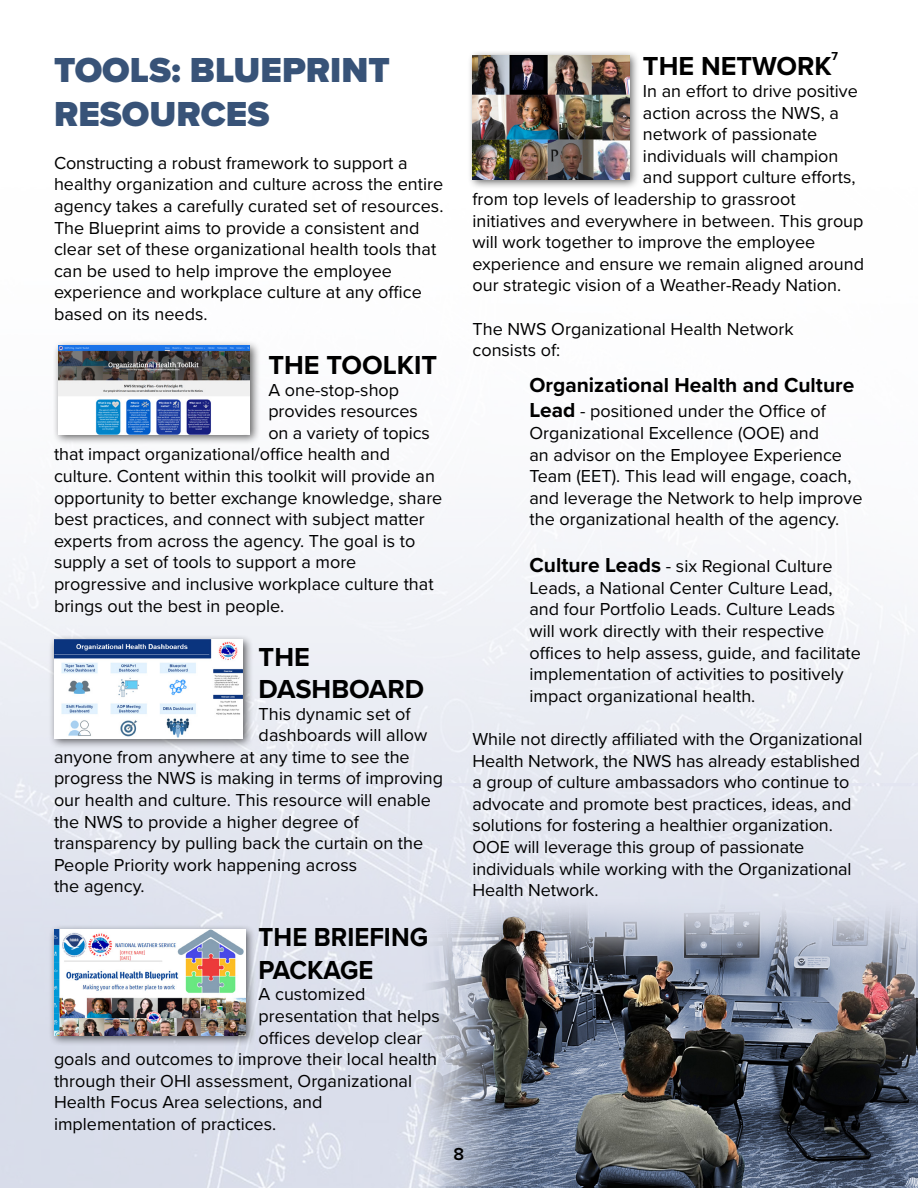
<style>
.page{position:relative;width:918px;height:1188px;background:#fff}
.page>*{position:absolute;margin:0;border:0;box-sizing:border-box;transform-origin:0 0}
.t1{font:900 36px/43.2px "Proxima Nova";color:#385378}
.t2{font:700 27px/32.4px "Proxima Nova";color:#000}
.t3{font:700 27px/32.4px "Proxima Nova";color:#000;scale:.95 1}
.t4{font:700 21px "Proxima Nova";color:#000}
.t5{font:18px/21.6px "Proxima Nova";color:#000}
.t6{font:600 18px "Proxima Nova";color:#000}
.t7{font:700 12px "Proxima Nova";color:#000}
.s1{font-weight:700;font-size:21px}
</style>
<div class="page">
<img style="left:0;top:517px;width:918px;height:671px">
<img style="left:405px;top:789px;width:511px;height:399px">
<img style="left:916px;top:789px;width:2px;height:398px">
<div style="left:49px;top:635px;width:205px;height:114px;background:#000;opacity:.6"></div>
<img style="left:54px;top:640px;width:189px;height:98px">
<div style="left:53px;top:340px;width:208px;height:105px;background:#000;opacity:.6"></div>
<img style="left:58px;top:346px;width:192px;height:88px">
<div style="left:49px;top:924px;width:207px;height:122px;background:#000;opacity:.6"></div>
<img style="left:54px;top:929px;width:191px;height:106px">
<div style="left:467px;top:50px;width:173px;height:140px;background:#000;opacity:.6"></div>
<img style="left:473px;top:55px;width:156px;height:124px">
<h1 class="t1" style="left:54px;top:49px;width:337px">TOOLS: BLUEPRINT<br>RESOURCES</h1>
<p class="t5" style="left:54px;top:151px;width:391px">Constructing a robust framework to support a healthy organization and culture across the entire agency takes a carefully curated set of resources.<br>The Blueprint aims to provide a consistent and clear set of these organizational health tools that can be used to help improve the employee experience and workplace culture at any office based on its needs.</p>
<h2 class="t2" style="left:268px;top:348px;width:170px">THE TOOLKIT</h2>
<p class="t5" style="left:268px;top:378px;width:132px">A one-stop-shop</p>
<p class="t5" style="left:268px;top:400px;width:151px">provides resources</p>
<p class="t5" style="left:268px;top:421px;width:163px">on a variety of topics</p>
<p class="t5" style="left:54px;top:443px;width:338px">that impact organizational/office health and</p>
<p class="t5" style="left:54px;top:464px;width:383px">culture. Content within this toolkit will provide an</p>
<p class="t5" style="left:54px;top:486px;width:390px">opportunity to better exchange knowledge, share</p>
<p class="t5" style="left:54px;top:508px;width:372px">best practices, and connect with subject matter</p>
<p class="t5" style="left:54px;top:529px;width:363px">experts from across the agency. The goal is to</p>
<p class="t5" style="left:54px;top:551px;width:304px">supply a set of tools to support a more</p>
<p class="t5" style="left:54px;top:572px;width:381px">progressive and inclusive workplace culture that</p>
<p class="t5" style="left:54px;top:594px;width:232px">brings out the best in people.</p>
<h2 class="t2" style="left:259px;top:640px;width:167px">THE<br>DASHBOARD</h2>
<p class="t5" style="left:259px;top:702px;width:153px">This dynamic set of</p>
<p class="t5" style="left:259px;top:724px;width:170px">dashboards will allow</p>
<p class="t5" style="left:54px;top:745px;width:357px">anyone from anywhere at any time to see the</p>
<p class="t5" style="left:54px;top:767px;width:391px">progress the NWS is making in terms of improving</p>
<p class="t5" style="left:54px;top:788px;width:379px">our health and culture. This resource will enable</p>
<p class="t5" style="left:54px;top:810px;width:306px">the NWS to provide a higher degree of</p>
<p class="t5" style="left:54px;top:832px;width:371px">transparency by pulling back the curtain on the</p>
<p class="t5" style="left:54px;top:853px;width:305px">People Priority work happening across</p>
<p class="t5" style="left:54px;top:875px;width:92px">the agency.</p>
<h2 class="t3" style="left:259px;top:921px;width:180px">THE BRIEFING<br>PACKAGE</h2>
<p class="t5" style="left:259px;top:983px;width:108px">A customized</p>
<p class="t5" style="left:259px;top:1004px;width:183px">presentation that helps</p>
<p class="t5" style="left:259px;top:1026px;width:165px">offices develop clear</p>
<p class="t5" style="left:54px;top:1048px;width:385px">goals and outcomes to improve their local health</p>
<p class="t5" style="left:54px;top:1069px;width:360px">through their OHI assessment, Organizational</p>
<p class="t5" style="left:54px;top:1091px;width:270px">Health Focus Area selections, and</p>
<p class="t5" style="left:54px;top:1112px;width:224px">implementation of practices.</p>
<p class="t7" style="left:832px;top:47px;width:8px">7</p>
<p class="t5" style="left:643px;top:79px;width:216px">In an effort to drive positive</p>
<p class="t5" style="left:643px;top:101px;width:198px">action across the NWS, a</p>
<p class="t5" style="left:643px;top:123px;width:176px">network of passionate</p>
<p class="t5" style="left:643px;top:144px;width:197px">individuals will champion</p>
<p class="t5" style="left:643px;top:166px;width:214px">and support culture efforts,</p>
<p class="t5" style="left:473px;top:187px;width:325px">from top levels of leadership to grassroot</p>
<p class="t5" style="left:473px;top:209px;width:393px">initiatives and everywhere in between. This group</p>
<p class="t5" style="left:473px;top:231px;width:344px">will work together to improve the employee</p>
<p class="t5" style="left:473px;top:252px;width:393px">experience and ensure we remain aligned around</p>
<p class="t5" style="left:473px;top:274px;width:370px">our strategic vision of a Weather-Ready Nation.</p>
<p class="t5" style="left:473px;top:317px;width:323px">The NWS Organizational Health Network consists of:</p>
<p class="t4" style="left:530px;top:369px;width:326px">Organizational Health and Culture</p>
<p class="t5" style="left:529px;top:400px;width:335px"><span class="s1">Lead</span> - positioned under the Office of Organizational Excellence (OOE) and<br>an advisor on the Employee Experience Team (EET). This lead will engage, coach, and leverage the Network to help improve the organizational health of the agency.</p>
<p class="t5" style="left:529px;top:555px;width:333px"><span class="s1">Culture Leads</span> - six Regional Culture Leads, a National Center Culture Lead, and four Portfolio Leads. Culture Leads will work directly with their respective offices to help assess, guide, and facilitate implementation of activities to positively impact organizational health.</p>
<p class="t5" style="left:472px;top:727px;width:392px">While not directly affiliated with the Organizational Health Network, the NWS has already established a group of culture ambassadors who continue to advocate and promote best practices, ideas, and solutions for fostering a healthier organization.<br>OOE will leverage this group of passionate individuals while working with the Organizational Health Network.</p>
<h2 class="t2" style="left:643px;top:50px;width:190px">THE NETWORK</h2>
<p class="t6" style="left:454px;top:1141px;width:12px">8</p>
</div>
